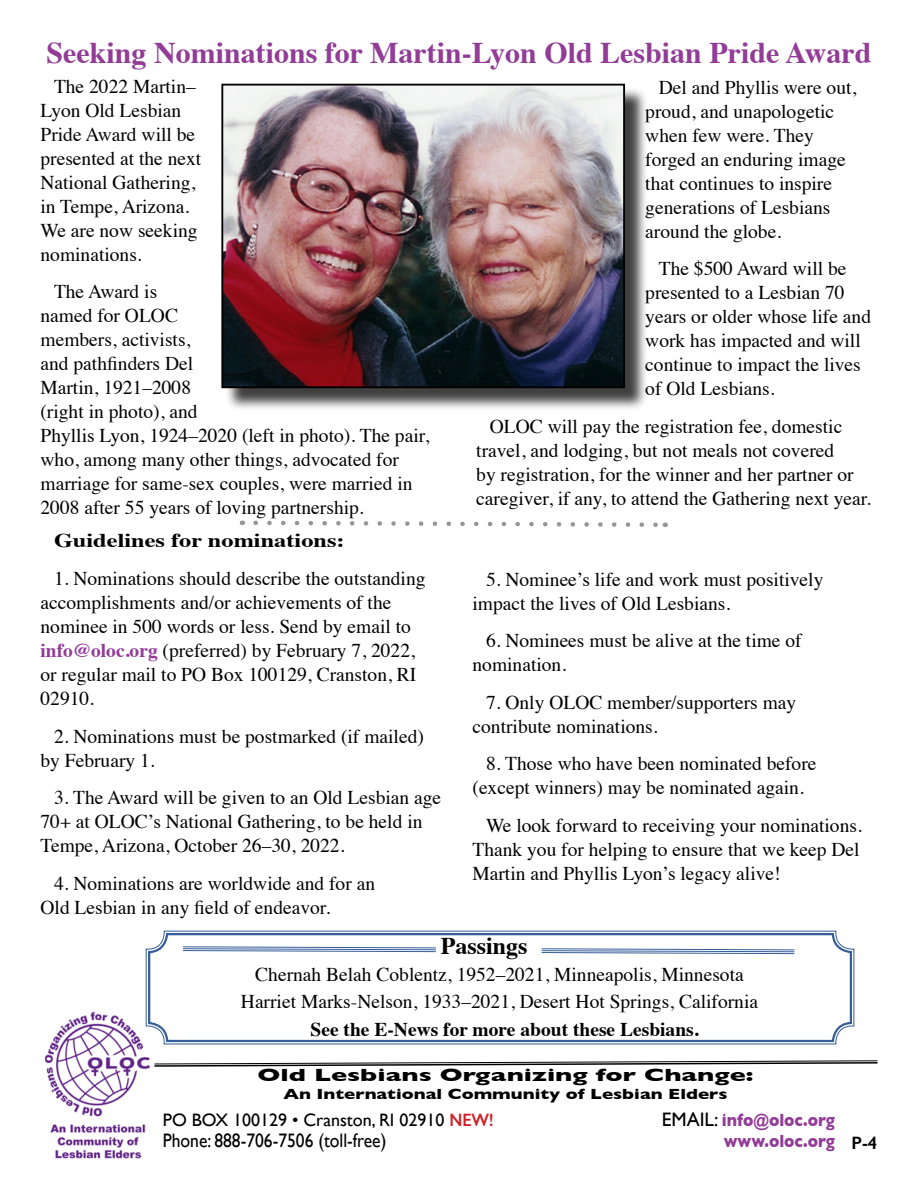
<style>
.page{position:relative;width:918px;height:1188px;background:#fff}
.page>*{position:absolute;margin:0;border:0;box-sizing:border-box;transform-origin:0 0}
.t1{font:700 30px "Times";color:#923c97}
.t2{font:700 24px "Times";color:#000}
.t3{font:19.5px/24px "Times";color:#000}
.t4{font:700 19.5px "Times";color:#000}
.t5{font:19.5px "Gill Sans";color:#000;scale:.9 1}
.t6{font:700 19.5px "Times";color:#000;scale:1.25 1}
.t7{font:700 18px "Gill Sans";color:#923c97;scale:.9 1}
.t8{font:18px "Gill Sans";color:#000}
.t9{font:700 18px "Gill Sans";color:#000;scale:1.5 1}
.t10{font:700 15px "Gill Sans";color:#000;scale:1.25 1}
.s1{font-weight:700;color:#923c97}
.s2{font-weight:600;color:#d12027}
.s3{font-weight:400;font-size:19.5px;color:#000}
.s4{font-weight:600;color:#000}
</style>
<div class="page">
<svg style="left:154px;top:1060px;width:724px;height:7px"></svg>
<img style="left:46px;top:1011px;width:104px;height:148px">
<svg style="left:253px;top:520px;width:413px;height:7px"></svg>
<div style="left:224px;top:87px;width:424px;height:324px;background:#000;opacity:.75"></div>
<img style="left:224px;top:87px;width:398px;height:298px">
<div style="left:221px;top:84px;width:404px;height:304px;border:2px solid #000"></div>
<svg style="left:145px;top:930px;width:710px;height:115px"></svg>
<div style="left:148px;top:933px;width:704px;height:109px;border:2px solid #355d98;border-radius:18px"></div>
<svg style="left:182px;top:946px;width:255px;height:6px;background:#9aaecb"></svg>
<svg style="left:541px;top:948px;width:254px;height:6px;background:#9aaecb"></svg>
<h1 class="t1" style="left:47px;top:24px;width:826px">Seeking Nominations for Martin-Lyon Old Lesbian Pride Award</h1>
<p class="t3" style="left:645px;top:74px;width:213px;text-indent:13px">Del and Phyllis were out, proud, and unapologetic when few were. They forged an enduring image that continues to inspire generations of Lesbians around the globe.</p>
<p class="t3" style="left:645px;top:255px;width:227px;text-indent:13px">The $500 Award will be presented to a Lesbian 70 years or older whose life and work has impacted and will continue to impact the lives of Old Lesbians.</p>
<p class="t3" style="left:476px;top:413px;width:396px;text-indent:13px">OLOC will pay the registration fee, domestic travel, and lodging, but not meals not covered<br>by registration, for the winner and her partner or caregiver, if any, to attend the Gathering next year.</p>
<p class="t6" style="left:54px;top:522px;width:234px">Guidelines for nominations:</p>
<p class="t3" style="left:41px;top:565px;width:387px;text-indent:13px">1. Nominations should describe the outstanding accomplishments and/or achievements of the nominee in 500 words or less. Send by email to <span class="s1">info@oloc.org</span> (preferred) by February 7, 2022, or regular mail to PO Box 100129, Cranston, RI 02910.</p>
<p class="t3" style="left:41px;top:722px;width:385px;text-indent:13px">2. Nominations must be postmarked (if mailed) by February 1.</p>
<p class="t3" style="left:41px;top:784px;width:402px;text-indent:13px">3. The Award will be given to an Old Lesbian age<br>70+ at OLOC’s National Gathering, to be held in<br>Tempe, Arizona, October 26–30, 2022.</p>
<p class="t3" style="left:41px;top:869px;width:336px;text-indent:13px">4. Nominations are worldwide and for an<br>Old Lesbian in any field of endeavor.</p>
<p class="t3" style="left:41px;top:72px;width:162px;text-indent:13px">The 2022 Martin–<br>Lyon Old Lesbian<br>Pride Award will be presented at the next<br>National Gathering, in Tempe, Arizona.<br>We are now seeking nominations.</p>
<p class="t3" style="left:41px;top:278px;width:390px;text-indent:13px">The Award is<br>named for OLOC<br>members, activists,<br>and pathfinders Del<br>Martin, 1921–2008<br>(right in photo), and<br>Phyllis Lyon, 1924–2020 (left in photo). The pair, who, among many other things, advocated for marriage for same-sex couples, were married in<br>2008 after 55 years of loving partnership.</p>
<p class="t3" style="left:473px;top:566px;width:352px;text-indent:13px">5. Nominee’s life and work must positively impact the lives of Old Lesbians.</p>
<p class="t3" style="left:473px;top:627px;width:331px;text-indent:13px">6. Nominees must be alive at the time of nomination.</p>
<p class="t3" style="left:473px;top:689px;width:325px;text-indent:13px">7. Only OLOC member/supporters may contribute nominations.</p>
<p class="t3" style="left:473px;top:750px;width:346px;text-indent:13px">8. Those who have been nominated before (except winners) may be nominated again.</p>
<p class="t3" style="left:473px;top:812px;width:391px;text-align:justify;text-indent:13px">We look forward to receiving your nominations.<br>Thank you for helping to ensure that we keep Del Martin and Phyllis Lyon’s legacy alive!</p>
<p class="t2" style="left:441px;top:923px;width:88px">Passings</p>
<p class="t3" style="left:241px;top:959px;width:519px;line-height:27px;text-align:center">Chernah Belah Coblentz, 1952–2021, Minneapolis, Minnesota<br>Harriet Marks-Nelson, 1933–2021, Desert Hot Springs, California</p>
<p class="t4" style="left:311px;top:1010px;width:390px">See the E-News for more about these Lesbians.</p>
<p class="t9" style="left:258px;top:1064px;width:332px">Old Lesbians Organizing for Change:</p>
<p class="t10" style="left:283px;top:1085px;width:357px">An International Community of Lesbian Elders</p>
<p class="t8" style="left:163px;top:1110px;width:332px">PO BOX 100129 • Cranston, RI 02910 <span class="s2">NEW!</span></p>
<p class="t7" style="left:662px;top:1110px;width:194px"><span class="s3">EMAIL:</span> info@oloc.org</p>
<p class="t5" style="left:163px;top:1130px;width:250px">Phone: 888-706-7506 (toll-free)</p>
<p class="t7" style="left:724px;top:1131px;width:172px">www.oloc.org <span class="s4">P-4</span></p>
</div>
